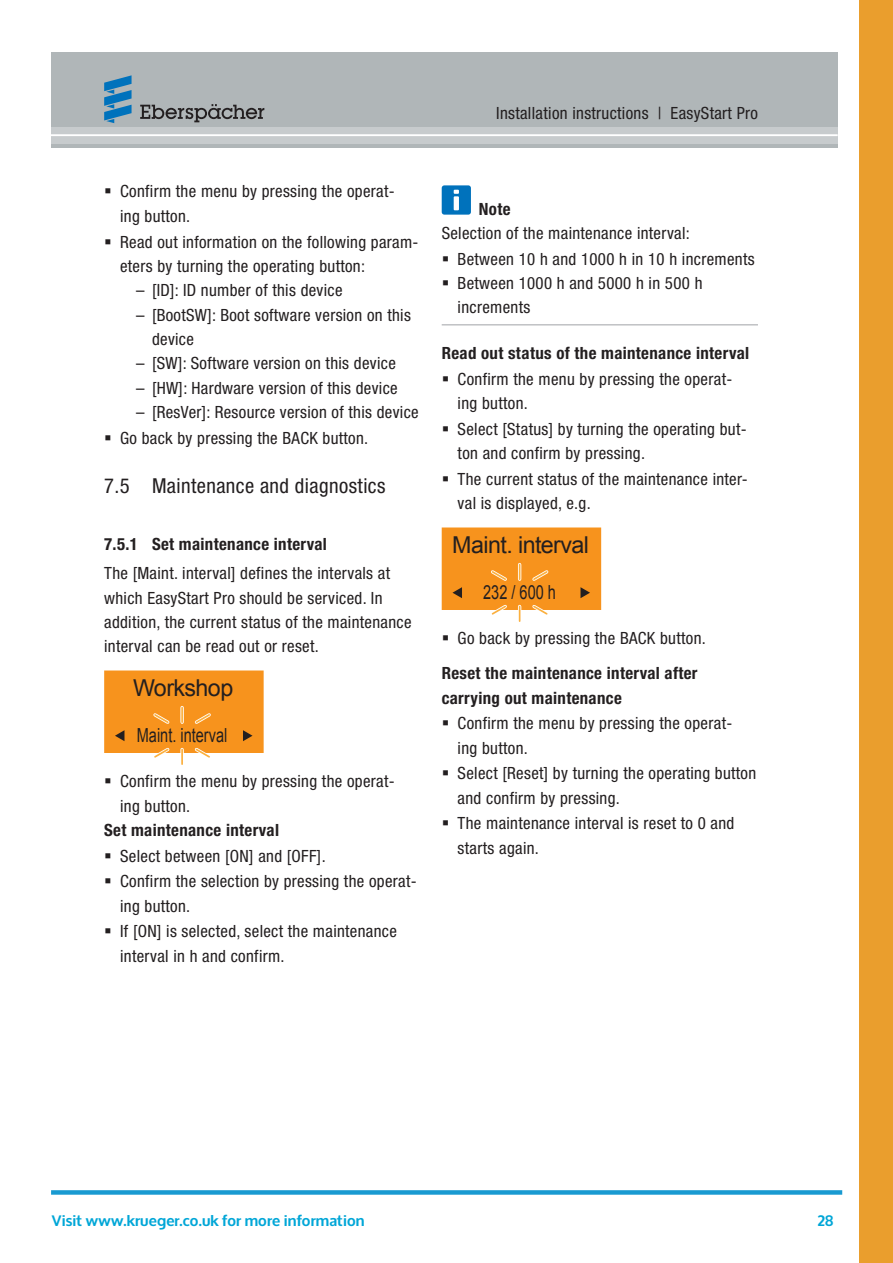
<style>
.page{position:relative;width:893px;height:1263px;background:#fff}
.page>*{position:absolute;margin:0;border:0;box-sizing:border-box;transform-origin:0 0}
.t1{font:23.25px "Arial";letter-spacing:-.025em;color:#231f20}
.t2{font:condensed 20.7px "Helvetica Neue LTW1 G";letter-spacing:.02em;color:#231f20}
.t3{font:19.35px "Arial";color:#231f20;scale:.75 1}
.t4{font:condensed 16.8px/24.9px "Helvetica Neue LTW1 G";letter-spacing:.02em;color:#231f20}
.t5{font:700 condensed 16.8px/24.3px "Helvetica Neue LTW1 G";letter-spacing:.02em;color:#231f20}
.t6{font:700 15px "Oxygen";letter-spacing:.01em;color:#00a6d7}
.s1{font-family:"Helvetica Neue"}
</style>
<div class="page">
<div style="left:859px;top:0;width:34px;height:1263px;background:#ea9e2d"></div>
<div style="left:51px;top:1190px;width:791px;height:5px;background:#199ad1"></div>
<svg style="left:104px;top:670px;width:160px;height:94px;background:#f6a03b"></svg>
<hr style="left:442px;top:324px;width:316px;height:1px;background:#bcbdc0">
<div style="left:442px;top:185px;width:29px;height:30px;background:#0072bc;border-radius:3px"></div>
<svg style="left:454px;top:190px;width:5px;height:20px"></svg>
<svg style="left:442px;top:527px;width:159px;height:94px;background:#f6a03a"></svg>
<div style="left:51px;top:53px;width:787px;height:95px;background:#b0b6b8"></div>
<div style="left:51px;top:127px;width:787px;height:16px;background:#c7cbcd"></div>
<hr style="left:51px;top:134px;width:787px;height:2px;background:#fff">
<svg style="left:140px;top:104px;width:124px;height:18px"></svg>
<svg style="left:104px;top:75px;width:28px;height:48px"></svg>
<p class="t4" style="left:496px;top:101px;width:263px">Installation instructions | EasyStart Pro</p>
<p class="t4" style="left:120px;top:179px;width:300px">Confirm the menu by pressing the operat&shy;ing button.<br>Read out information on the following param&shy;eters by turning the operating button:</p>
<p class="t4" style="left:136px;top:278px;width:208px"><span class="s1">–</span> [ID]: ID number of this device</p>
<p class="t4" style="left:152px;top:303px;width:260px;line-height:24.3px;text-indent:-16px"><span class="s1">–</span> [BootSW]: Boot software version on this device</p>
<p class="t4" style="left:136px;top:351px;width:261px"><span class="s1">–</span> [SW]: Software version on this device</p>
<p class="t4" style="left:136px;top:375px;width:263px"><span class="s1">–</span> [HW]: Hardware version of this device</p>
<p class="t4" style="left:120px;top:399px;width:300px;line-height:25.7px;text-indent:16px"><span class="s1">–</span> [ResVer]: Resource version of this device<br>Go back by pressing the BACK button.</p>
<p class="t2" style="left:104px;top:474px;width:283px">7.5 Maintenance and diagnostics</p>
<p class="t5" style="left:104px;top:531px;width:224px">7.5.1 Set maintenance interval</p>
<p class="t4" style="left:104px;top:561px;width:309px;line-height:24.3px">The [Maint. interval] defines the intervals at which EasyStart Pro should be serviced. In addition, the current status of the maintenance interval can be read out or reset.</p>
<h1 class="t1" style="left:133px;top:673px;width:102px">Workshop</h1>
<p class="t3" style="left:137px;top:722px;width:122px">Maint. interval</p>
<p class="t4" style="left:120px;top:769px;width:276px;line-height:24.3px">Confirm the menu by pressing the operat&shy;ing button.</p>
<p class="t5" style="left:104px;top:818px;width:176px">Set maintenance interval</p>
<p class="t4" style="left:120px;top:843px;width:298px">Select between [ON] and [OFF].<br>Confirm the selection by pressing the operat&shy;ing button.<br>If [ON] is selected, select the maintenance interval in h and confirm.</p>
<p class="t5" style="left:479px;top:197px;width:33px">Note</p>
<p class="t4" style="left:458px;top:221px;width:298px;text-indent:-16px">Selection of the maintenance interval:<br>Between 10 h and 1000 h in 10 h increments<br>Between 1000 h and 5000 h in 500 h increments</p>
<p class="t5" style="left:442px;top:341px;width:309px">Read out status of the maintenance interval</p>
<p class="t4" style="left:458px;top:366px;width:292px">Confirm the menu by pressing the operat&shy;ing button.<br>Select [Status] by turning the operating but&shy;ton and confirm by pressing.<br>The current status of the maintenance inter&shy;val is displayed, e.g.</p>
<h1 class="t1" style="left:452px;top:530px;width:138px">Maint. interval</h1>
<p class="t3" style="left:483px;top:579px;width:99px">232 / 600 h</p>
<p class="t4" style="left:458px;top:626px;width:250px">Go back by pressing the BACK button.</p>
<p class="t5" style="left:442px;top:661px;width:257px">Reset the maintenance interval after carrying out maintenance</p>
<p class="t4" style="left:458px;top:711px;width:300px">Confirm the menu by pressing the operat&shy;ing button.<br>Select [Reset] by turning the operating button and confirm by pressing.<br>The maintenance interval is reset to 0 and starts again.</p>
<p class="t6" style="left:52px;top:1211px;width:314px">Visit www.krueger.co.uk for more information</p>
<p class="t6" style="left:818px;top:1211px;width:17px">28</p>
</div>
